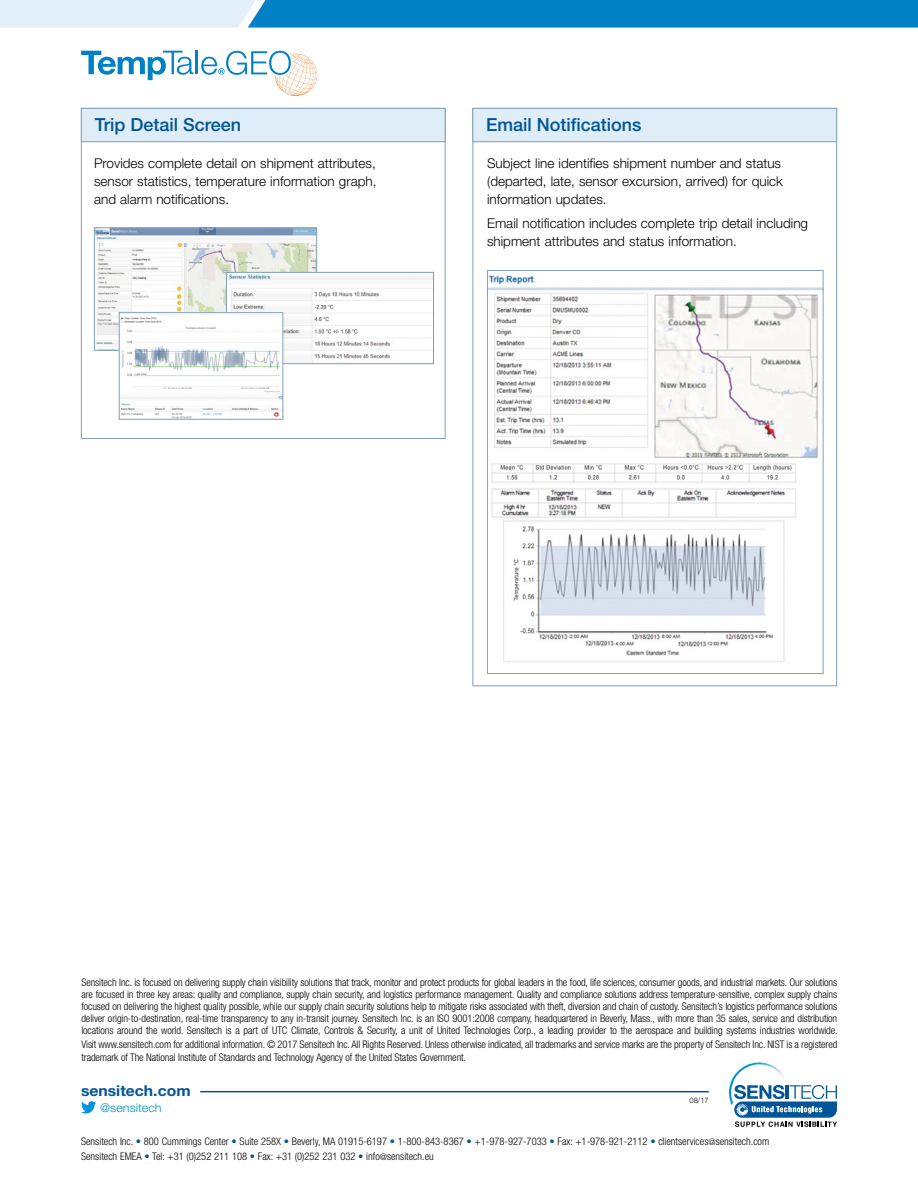
<style>
.page{position:relative;width:918px;height:1188px;background:#fff}
.page>*{position:absolute;margin:0;border:0;box-sizing:border-box;transform-origin:0 0}
.t1{font:500 18px "Helvetica Neue LT Std";color:#005596}
.t2{font:700 15px "Helvetica Neue LT Std";color:#005596;scale:1.05 1}
.t3{font:300 13.5px/18px "Helvetica Neue LT Std";color:#000}
.t4{font:300 12px "Helvetica Neue LT Std";color:#0093d0;scale:1.05 1}
.t5{font:300 condensed 10.5px/12px "Helvetica Neue LT Std";letter-spacing:-.01em;color:#000}
.t6{font:300 7.5px "Helvetica Neue LT Std";color:#000}
.s1{color:#005596}
.s2{font-size:9px}
</style>
<div class="page">
<svg style="left:0;top:0;width:918px;height:28px;background:#43a1d5"></svg>
<svg style="left:734px;top:1085px;width:103px;height:42px"></svg>
<img style="left:729px;top:1062px;width:59px;height:43px">
<hr style="left:200px;top:1091px;width:509px;height:1px;background:#005596">
<svg style="left:81px;top:1101px;width:15px;height:13px"></svg>
<svg style="left:81px;top:51px;width:112px;height:29px"></svg>
<hr style="left:196px;top:51px;width:2px;height:23px;background:#0081c6">
<svg style="left:201px;top:51px;width:116px;height:45px"></svg>
<div style="left:81px;top:108px;width:364px;height:34px;background:#deedf7"></div>
<div style="left:81px;top:108px;width:365px;height:34px;border:1px solid #80a1b6"></div>
<img style="left:96px;top:230px;width:219px;height:119px">
<div style="left:94px;top:228px;width:223px;height:123px;border:1px solid #80a1b6"></div>
<img style="left:228px;top:274px;width:204px;height:88px">
<div style="left:226px;top:272px;width:208px;height:92px;border:1px solid #80a1b6"></div>
<img style="left:121px;top:314px;width:160px;height:104px">
<div style="left:119px;top:312px;width:164px;height:108px;border:1px solid #80a1b6"></div>
<div style="left:473px;top:108px;width:364px;height:34px;background:#deedf7"></div>
<div style="left:472px;top:108px;width:365px;height:34px;border:1px solid #80a1b6"></div>
<img style="left:489px;top:273px;width:333px;height:389px">
<div style="left:487px;top:270px;width:337px;height:404px;border:1px solid #80a1b6"></div>
<h1 class="t1" style="left:95px;top:114px;width:148px">Trip Detail Screen</h1>
<p class="t3" style="left:94px;top:154px;width:284px;text-align:justify">Provides complete detail on shipment attributes, sensor statistics, temperature information graph, and alarm notifications.</p>
<h1 class="t1" style="left:486px;top:114px;width:157px">Email Notifications</h1>
<p class="t3" style="left:487px;top:154px;width:297px">Subject line identifies shipment number and status (departed, late, sensor excursion, arrived) for quick information updates.</p>
<p class="t3" style="left:487px;top:214px;width:323px">Email notification includes complete trip detail including shipment attributes and status information.</p>
<p class="t5" style="left:81px;top:976px;width:758px;text-align:justify">Sensitech Inc. is focused on delivering supply chain visibility solutions that track, monitor and protect products for global leaders in the food, life sciences, consumer goods, and industrial markets. Our solutions are focused in three key areas: quality and compliance, supply chain security, and logistics performance management. Quality and compliance solutions address temperature-sensitive, complex supply chains focused on delivering the highest quality possible, while our supply chain security solutions help to mitigate risks associated with theft, diversion and chain of custody. Sensitech’s logistics performance solutions deliver origin-to-destination, real-time transparency to any in-transit journey. Sensitech Inc. is an ISO 9001:2008 company, headquartered in Beverly, Mass., with more than 35 sales, service and distribution locations around the world. Sensitech is a part of UTC Climate, Controls &amp; Security, a unit of United Technologies Corp., a leading provider to the aerospace and building systems industries worldwide.</p>
<p class="t5" style="left:81px;top:1037px;width:757px;line-height:13.5px">Visit www.sensitech.com for additional information. © 2017 Sensitech Inc. All Rights Reserved. Unless otherwise indicated, all trademarks and service marks are the property of Sensitech Inc. NIST is a registered trademark of The National Institute of Standards and Technology Agency of the United States Government.</p>
<p class="t6" style="left:690px;top:1096px;width:21px">08/17</p>
<h2 class="t2" style="left:81px;top:1081px;width:106px">sensitech.com</h2>
<p class="t4" style="left:100px;top:1101px;width:60px">@sensitech</p>
<p class="t5" style="left:81px;top:1134px;width:690px;line-height:15px">Sensitech Inc. <span class="s1">•</span> 800 Cummings Center <span class="s1">•</span> Suite 258X <span class="s1">•</span> Beverly, MA 01915-6197 <span class="s1">•</span> 1-800-843-8367 <span class="s1">•</span> +1-978-927-7033 <span class="s1">•</span> Fax: +1-978-921-2112 <span class="s1">•</span> clientservices<span class="s2">@</span>sensitech.com<br>Sensitech EMEA <span class="s1">•</span> Tel: +31 (0)252 211 108 <span class="s1">•</span> Fax: +31 (0)252 231 032 <span class="s1">•</span> info<span class="s2">@</span>sensitech.eu</p>
</div>
